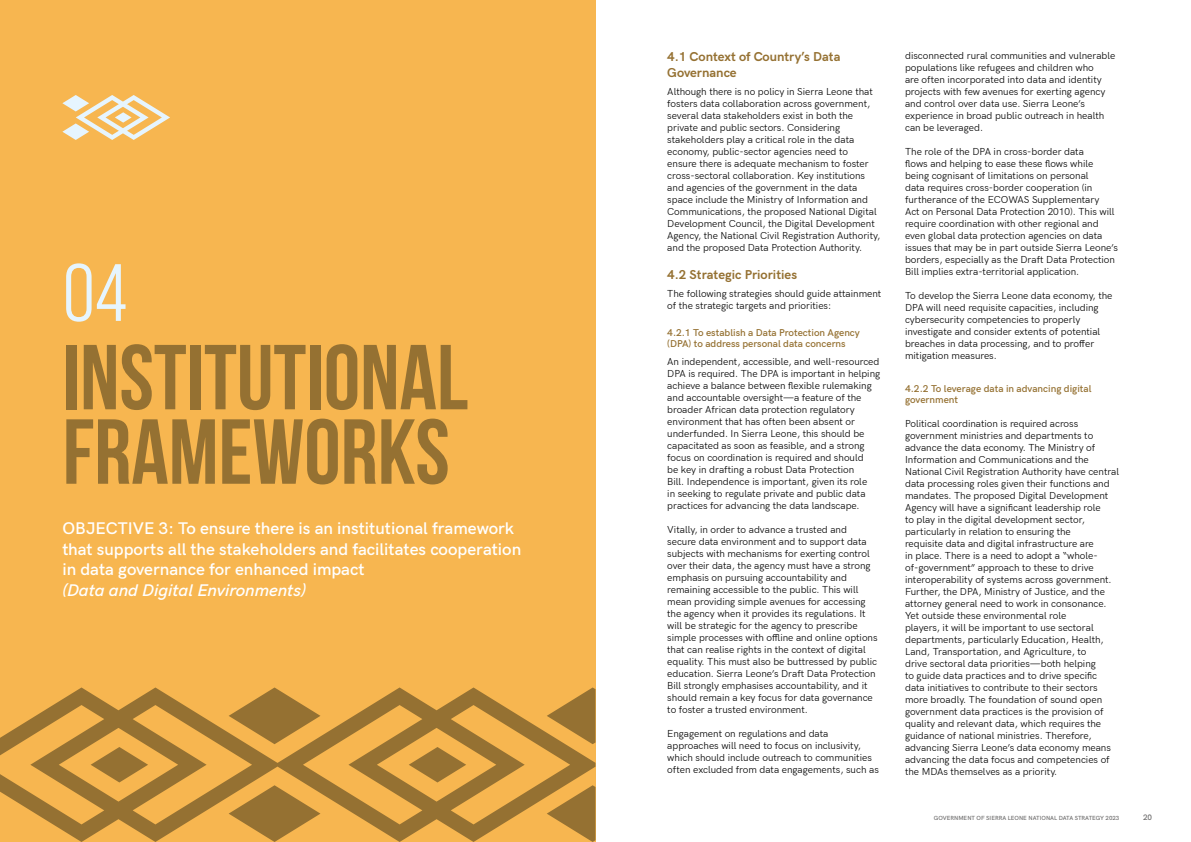
<style>
.page{position:relative;width:1191px;height:842px;background:#fff}
.page>*{position:absolute;margin:0;border:0;box-sizing:border-box;transform-origin:0 0}
.t1{font:92px/74.4px "Bebas Neue";color:#957132}
.t2{font:81px "Bebas Neue Pro Middle";color:#e6f5fe}
.t3{font:17px/20.4px "HK Grotesk Semi Bold Legacy";color:#fff}
.t4{font:italic 600 17px "HK Grotesk";color:#fff}
.t5{font:700 13px/15.6px "HK Grotesk";color:#957132}
.t6{font:10px/12px "HK Grotesk";color:#000}
.t7{font:600 10px/11px "HK Grotesk";color:#957132}
.t8{font:600 8px "HK Grotesk";color:#706f6f}
.t9{font:600 6px "HK Grotesk";color:#706f6f}
</style>
<div class="page">
<div style="left:0;top:0;width:595px;height:842px;background:#f7b650"></div>
<svg style="left:0;top:687px;width:595px;height:155px"></svg>
<svg style="left:547px;top:785px;width:48px;height:57px"></svg>
<svg style="left:547px;top:687px;width:48px;height:57px"></svg>
<svg style="left:62px;top:95px;width:108px;height:45px"></svg>
<h2 class="t2" style="left:63px;top:247px;width:66px">04</h2>
<h1 class="t1" style="left:63px;top:339px;width:407px">INSTITUTIONAL<br>FRAMEWORKS</h1>
<h3 class="t3" style="left:62px;top:517px;width:460px">OBJECTIVE 3: To ensure there is an institutional framework that supports all the stakeholders and facilitates cooperation in data governance for enhanced impact</h3>
<h3 class="t4" style="left:62px;top:577px;width:245px">(Data and Digital Environments)</h3>
<h3 class="t5" style="left:667px;top:48px;width:175px">4.1 Context of Country’s Data<br>Governance</h3>
<p class="t6" style="left:667px;top:85px;width:214px">Although there is no policy in Sierra Leone that fosters data collaboration across government, several data stakeholders exist in both the private and public sectors. Considering stakeholders play a critical role in the data economy, public-sector agencies need to<br>ensure there is adequate mechanism to foster cross-sectoral collaboration. Key institutions and agencies of the government in the data space include the Ministry of Information and Communications, the proposed National Digital Development Council, the Digital Development Agency, the National Civil Registration Authority, and the proposed Data Protection Authority.</p>
<h3 class="t5" style="left:667px;top:265px;width:131px">4.2 Strategic Priorities</h3>
<p class="t6" style="left:667px;top:286px;width:216px">The following strategies should guide attainment of the strategic targets and priorities:</p>
<p class="t7" style="left:667px;top:326px;width:194px">4.2.1 To establish a Data Protection Agency (DPA) to address personal data concerns</p>
<p class="t6" style="left:667px;top:355px;width:214px">An independent, accessible, and well-resourced DPA is required. The DPA is important in helping achieve a balance between flexible rulemaking and accountable oversight—a feature of the broader African data protection regulatory environment that has often been absent or underfunded. In Sierra Leone, this should be capacitated as soon as feasible, and a strong focus on coordination is required and should<br>be key in drafting a robust Data Protection<br>Bill. Independence is important, given its role<br>in seeking to regulate private and public data practices for advancing the data landscape.</p>
<p class="t6" style="left:667px;top:523px;width:212px">Vitally, in order to advance a trusted and secure data environment and to support data subjects with mechanisms for exerting control over their data, the agency must have a strong emphasis on pursuing accountability and remaining accessible to the public. This will mean providing simple avenues for accessing the agency when it provides its regulations. It will be strategic for the agency to prescribe simple processes with offline and online options that can realise rights in the context of digital equality. This must also be buttressed by public education. Sierra Leone’s Draft Data Protection Bill strongly emphasises accountability, and it should remain a key focus for data governance to foster a trusted environment.</p>
<p class="t6" style="left:667px;top:727px;width:213px">Engagement on regulations and data approaches will need to focus on inclusivity, which should include outreach to communities often excluded from data engagements, such as</p>
<p class="t6" style="left:905px;top:49px;width:212px">disconnected rural communities and vulnerable populations like refugees and children who<br>are often incorporated into data and identity projects with few avenues for exerting agency and control over data use. Sierra Leone’s experience in broad public outreach in health can be leveraged.</p>
<p class="t6" style="left:905px;top:145px;width:214px">The role of the DPA in cross-border data<br>flows and helping to ease these flows while being cognisant of limitations on personal<br>data requires cross-border cooperation (in furtherance of the ECOWAS Supplementary<br>Act on Personal Data Protection 2010). This will require coordination with other regional and even global data protection agencies on data issues that may be in part outside Sierra Leone’s borders, especially as the Draft Data Protection Bill implies extra-territorial application.</p>
<p class="t6" style="left:905px;top:289px;width:209px">To develop the Sierra Leone data economy, the DPA will need requisite capacities, including cybersecurity competencies to properly investigate and consider extents of potential breaches in data processing, and to proffer mitigation measures.</p>
<p class="t7" style="left:905px;top:382px;width:188px">4.2.2 To leverage data in advancing digital government</p>
<p class="t6" style="left:905px;top:417px;width:216px">Political coordination is required across government ministries and departments to advance the data economy. The Ministry of Information and Communications and the National Civil Registration Authority have central data processing roles given their functions and mandates. The proposed Digital Development Agency will have a significant leadership role<br>to play in the digital development sector, particularly in relation to ensuring the<br>requisite data and digital infrastructure are<br>in place. There is a need to adopt a “whole&shy;of-government” approach to these to drive interoperability of systems across government.<br>Further, the DPA, Ministry of Justice, and the attorney general need to work in consonance.<br>Yet outside these environmental role<br>players, it will be important to use sectoral departments, particularly Education, Health, Land, Transportation, and Agriculture, to<br>drive sectoral data priorities—both helping<br>to guide data practices and to drive specific data initiatives to contribute to their sectors more broadly. The foundation of sound open government data practices is the provision of quality and relevant data, which requires the guidance of national ministries. Therefore, advancing Sierra Leone’s data economy means advancing the data focus and competencies of the MDAs themselves as a priority.</p>
<p class="t9" style="left:934px;top:813px;width:187px">GOVERNMENT OF SIERRA LEONE NATIONAL DATA STRATEGY 2023</p>
<p class="t8" style="left:1143px;top:812px;width:11px">20</p>
</div>
